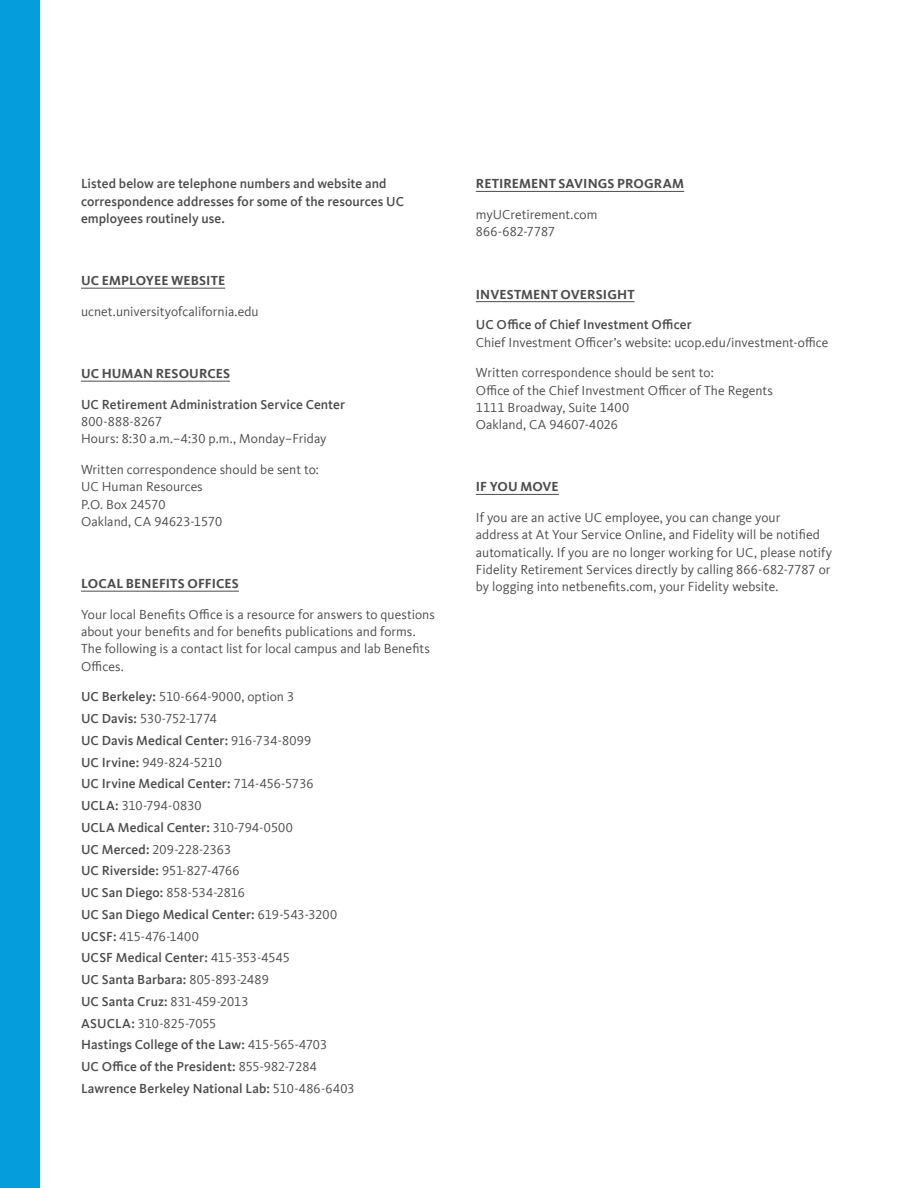
<style>
.page{position:relative;width:918px;height:1188px;background:#fff}
.page>*{position:absolute;margin:0;border:0;box-sizing:border-box;transform-origin:0 0}
.t1{font:13.5px/17.2px "Kievit Offc Pro";color:#4b4c4d}
.t2{font:500 13.5px/21.8px "Kievit Offc Pro";letter-spacing:.005em;color:#4b4c4d}
.t3{font:700 13.5px "Kievit Offc Pro";letter-spacing:.01em;color:#4b4c4d}
.s1{font-weight:400}
</style>
<div class="page">
<div style="left:0;top:0;width:40px;height:1188px;background:#069ddc"></div>
<hr style="left:81px;top:288px;width:144px;height:1px;background:#4b4c4d">
<hr style="left:81px;top:381px;width:149px;height:1px;background:#4b4c4d">
<hr style="left:81px;top:591px;width:158px;height:1px;background:#4b4c4d">
<hr style="left:476px;top:191px;width:208px;height:1px;background:#4b4c4d">
<hr style="left:476px;top:301px;width:159px;height:1px;background:#4b4c4d">
<hr style="left:476px;top:494px;width:83px;height:1px;background:#4b4c4d">
<p class="t2" style="left:81px;top:175px;width:325px;line-height:17.2px">Listed below are telephone numbers and website and correspondence addresses for some of the resources UC employees routinely use.</p>
<p class="t3" style="left:81px;top:273px;width:146px">UC EMPLOYEE WEBSITE</p>
<p class="t1" style="left:81px;top:303px;width:179px">ucnet.universityofcalifornia.edu</p>
<p class="t3" style="left:81px;top:366px;width:151px">UC HUMAN RESOURCES</p>
<p class="t2" style="left:81px;top:393px;width:266px">UC Retirement Administration Service Center</p>
<p class="t1" style="left:81px;top:413px;width:247px">800-888-8267<br>Hours: 8:30 a.m.–4:30 p.m., Monday–Friday</p>
<p class="t1" style="left:81px;top:461px;width:239px">Written correspondence should be sent to:<br>UC Human Resources<br>P.O. Box 24570<br>Oakland, CA 94623-1570</p>
<p class="t3" style="left:81px;top:576px;width:159px">LOCAL BENEFITS OFFICES</p>
<p class="t1" style="left:81px;top:606px;width:355px">Your local Benefits Office is a resource for answers to questions about your benefits and for benefits publications and forms.<br>The following is a contact list for local campus and lab Benefits Offices.</p>
<p class="t2" style="left:81px;top:686px;width:275px">UC Berkeley: <span class="s1">510-664-9000, option 3<br></span>UC Davis: <span class="s1">530-752-1774<br></span>UC Davis Medical Center: <span class="s1">916-734-8099<br></span>UC Irvine: <span class="s1">949-824-5210<br></span>UC Irvine Medical Center: <span class="s1">714-456-5736<br></span>UCLA: <span class="s1">310-794-0830<br></span>UCLA Medical Center: <span class="s1">310-794-0500<br></span>UC Merced: <span class="s1">209-228-2363<br></span>UC Riverside: <span class="s1">951-827-4766<br></span>UC San Diego: <span class="s1">858-534-2816<br></span>UC San Diego Medical Center: <span class="s1">619-543-3200<br></span>UCSF: <span class="s1">415-476-1400<br></span>UCSF Medical Center: <span class="s1">415-353-4545<br></span>UC Santa Barbara: <span class="s1">805-893-2489<br></span>UC Santa Cruz: <span class="s1">831-459-2013<br></span>ASUCLA: <span class="s1">310-825-7055<br></span>Hastings College of the Law: <span class="s1">415-565-4703<br></span>UC Office of the President: <span class="s1">855-982-7284<br></span>Lawrence Berkeley National Lab: <span class="s1">510-486-6403</span></p>
<p class="t3" style="left:476px;top:176px;width:210px">RETIREMENT SAVINGS PROGRAM</p>
<p class="t1" style="left:476px;top:206px;width:123px">myUCretirement.com<br>866-682-7787</p>
<p class="t3" style="left:476px;top:286px;width:160px">INVESTMENT OVERSIGHT</p>
<p class="t2" style="left:476px;top:314px;width:217px">UC Office of Chief Investment Officer</p>
<p class="t1" style="left:476px;top:333px;width:354px">Chief Investment Officer’s website: ucop.edu/investment-office</p>
<p class="t1" style="left:476px;top:364px;width:299px">Written correspondence should be sent to:<br>Office of the Chief Investment Officer of The Regents 1111 Broadway, Suite 1400<br>Oakland, CA 94607-4026</p>
<p class="t3" style="left:476px;top:479px;width:84px">IF YOU MOVE</p>
<p class="t1" style="left:476px;top:509px;width:358px">If you are an active UC employee, you can change your<br>address at At Your Service Online, and Fidelity will be notified automatically. If you are no longer working for UC, please notify Fidelity Retirement Services directly by calling 866-682-7787 or by logging into netbenefits.com, your Fidelity website.</p>
</div>
